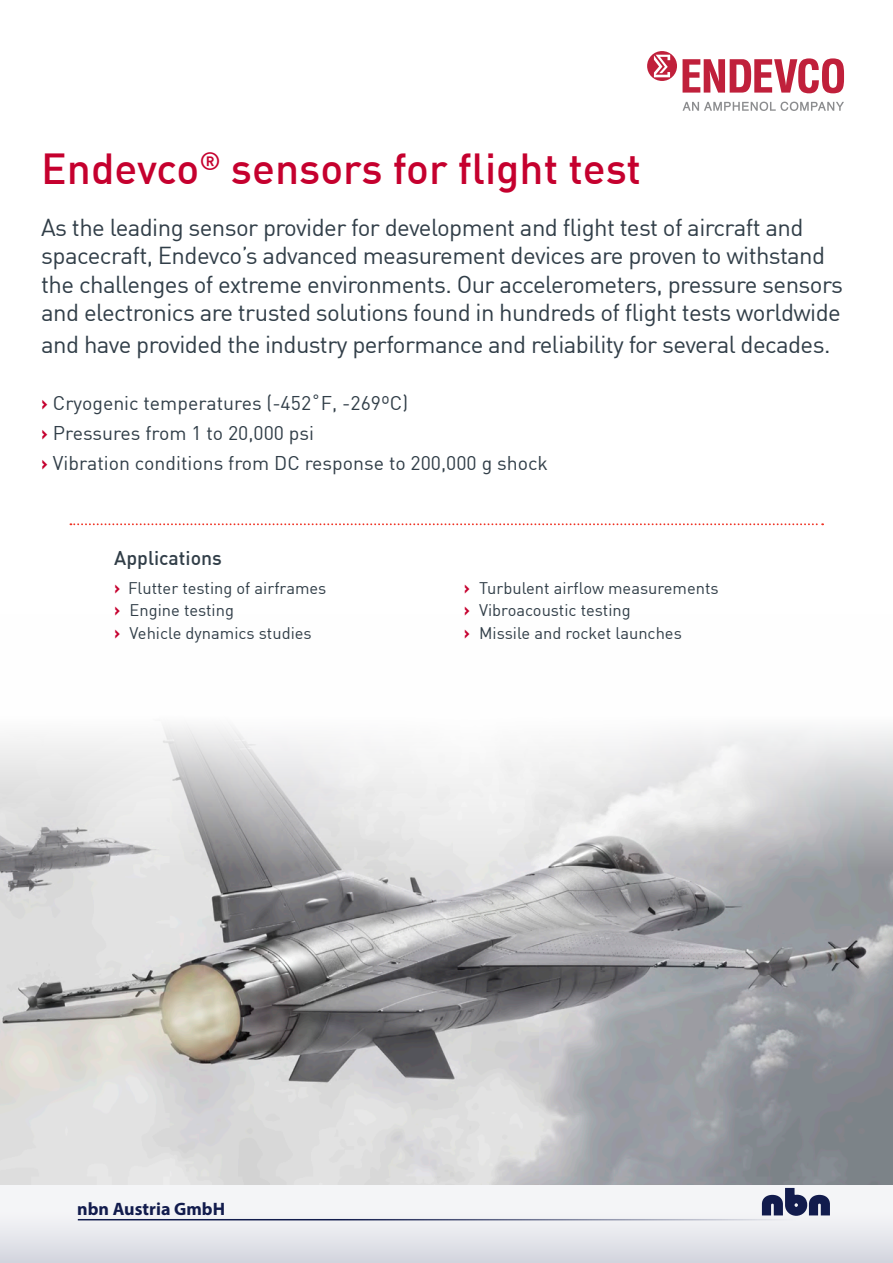
<style>
.page{position:relative;width:893px;height:1263px;background:#fff}
.page>*{position:absolute;margin:0;border:0;box-sizing:border-box;transform-origin:0 0}
.t1{font:500 42.45px "DIN";color:#c5002e}
.t2{font:24px/28.5px "DIN";letter-spacing:-.025em;color:#313e48}
.t3{font:19.5px "DIN";color:#313e48}
.t4{font:500 19.5px "DIN";color:#313e48}
.t5{font:700 18px "Myriad Pro";color:#121c4d}
.t6{font:16.5px "DIN";color:#313e48}
.s1{font-weight:700;color:#c5002e}
.s2{font-weight:700;font-size:18px;color:#c5002e}
</style>
<div class="page">
<img style="left:0;top:724px;width:893px;height:462px">
<svg style="left:70px;top:523px;width:753px;height:2px"></svg>
<svg style="left:682px;top:102px;width:162px;height:9px"></svg>
<svg style="left:647px;top:51px;width:197px;height:42px"></svg>
<div style="left:0;top:1186px;width:893px;height:77px;background:linear-gradient(to bottom,#fafbfb,#d7d8e1)"></div>
<hr style="left:79px;top:1219px;width:750px;height:1px;background:#fff">
<svg style="left:762px;top:1188px;width:68px;height:28px"></svg>
<p class="t1" style="left:41px;top:142px;width:601px">Endevco<sup>®</sup> sensors for flight test</p>
<p class="t2" style="left:41px;top:213px;width:803px">As the leading sensor provider for development and flight test of aircraft and spacecraft, Endevco’s advanced measurement devices are proven to withstand the challenges of extreme environments. Our accelerometers, pressure sensors and electronics are trusted solutions found in hundreds of flight tests worldwide</p>
<p class="t2" style="left:41px;top:329px;width:791px">and have provided the industry performance and reliability for several decades.</p>
<p class="t3" style="left:41px;top:391px;width:368px"><span class="s1">&gt;</span> Cryogenic temperatures (-452˚F, -269ºC)</p>
<p class="t3" style="left:41px;top:421px;width:274px"><span class="s1">&gt;</span> Pressures from 1 to 20,000 psi</p>
<p class="t3" style="left:41px;top:451px;width:508px"><span class="s1">&gt;</span> Vibration conditions from DC response to 200,000 g shock</p>
<p class="t4" style="left:114px;top:545px;width:109px">Applications</p>
<p class="t6" style="left:114px;top:577px;width:214px"><span class="s2">&gt;</span> Flutter testing of airframes</p>
<p class="t6" style="left:464px;top:577px;width:256px"><span class="s2">&gt;</span> Turbulent airflow measurements</p>
<p class="t6" style="left:114px;top:600px;width:121px"><span class="s2">&gt;</span> Engine testing</p>
<p class="t6" style="left:464px;top:600px;width:168px"><span class="s2">&gt;</span> Vibroacoustic testing</p>
<p class="t6" style="left:114px;top:622px;width:199px"><span class="s2">&gt;</span> Vehicle dynamics studies</p>
<p class="t6" style="left:464px;top:622px;width:220px"><span class="s2">&gt;</span> Missile and rocket launches</p>
<p class="t5" style="left:77px;top:1198px;width:149px">nbn Austria GmbH</p>
</div>
